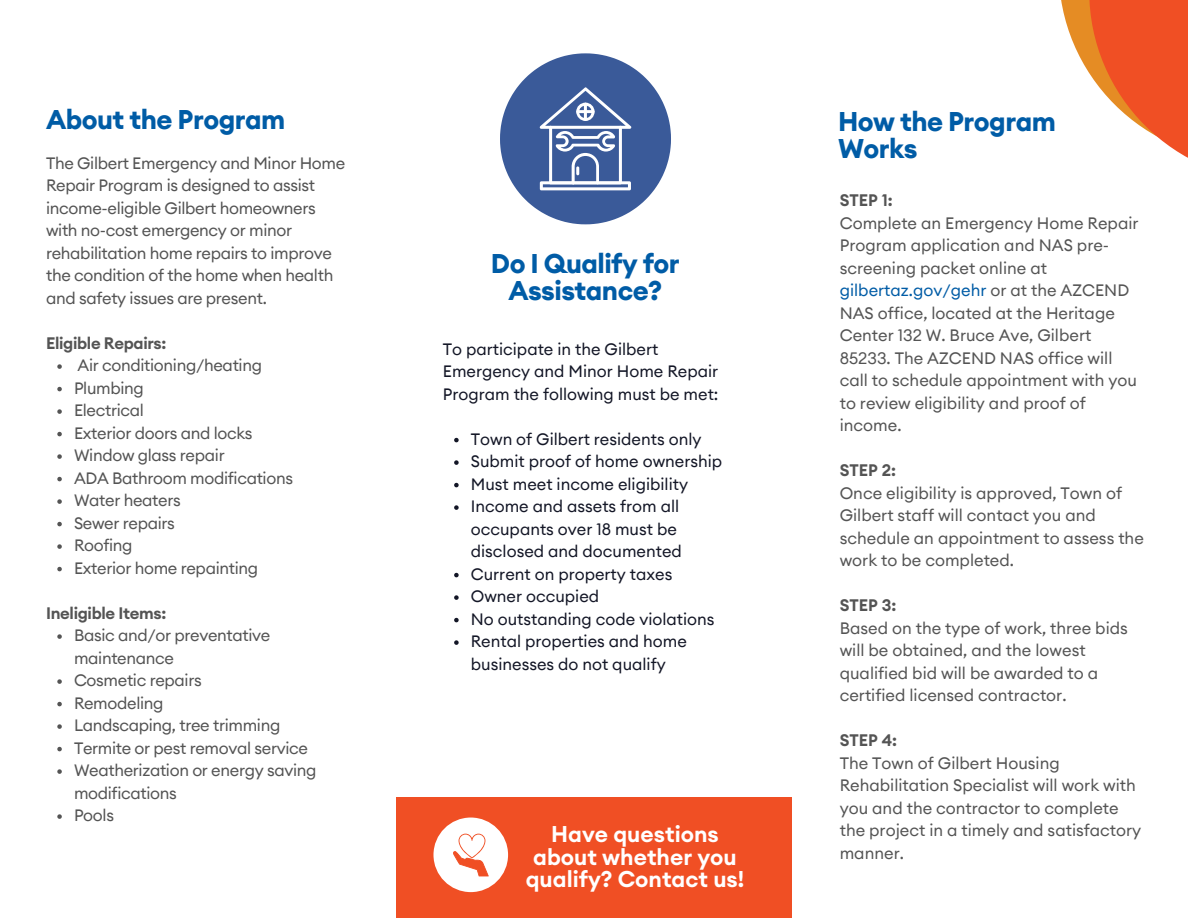
<style>
.page{position:relative;width:1188px;height:918px;background:#fff}
.page>*{position:absolute;margin:0;border:0;box-sizing:border-box;transform-origin:0 0}
.t1{font:700 27px/27px "Euclid Circular A";letter-spacing:-.02em;color:#005ca6}
.t2{font:600 22.5px/22.5px "Euclid Circular A";color:#fff;text-align:center}
.t3{font:16.5px/22.5px "Euclid Circular A";color:#545454}
.t4{font:16.5px/22.5px "Euclid Circular A";letter-spacing:-.02em;color:#545454}
.t5{font:16.5px/22.5px "Euclid Circular A";color:#131626}
.t6{font:600 16.5px "Euclid Circular A";letter-spacing:-.02em;color:#545454}
.s1{color:#005ca6}
</style>
<div class="page">
<svg style="left:1061px;top:0;width:127px;height:158px"></svg>
<svg style="left:500px;top:53px;width:171px;height:171px"></svg>
<svg style="left:454px;top:438px;width:5px;height:4px"></svg>
<svg style="left:454px;top:460px;width:5px;height:5px"></svg>
<svg style="left:454px;top:483px;width:5px;height:4px"></svg>
<svg style="left:454px;top:505px;width:5px;height:5px"></svg>
<svg style="left:454px;top:573px;width:5px;height:4px"></svg>
<svg style="left:454px;top:595px;width:5px;height:5px"></svg>
<svg style="left:454px;top:618px;width:5px;height:4px"></svg>
<svg style="left:454px;top:640px;width:5px;height:5px"></svg>
<div style="left:396px;top:797px;width:396px;height:121px;background:#f04f24"></div>
<svg style="left:57px;top:364px;width:5px;height:5px"></svg>
<svg style="left:57px;top:387px;width:5px;height:4px"></svg>
<svg style="left:57px;top:409px;width:5px;height:5px"></svg>
<svg style="left:57px;top:432px;width:5px;height:4px"></svg>
<svg style="left:57px;top:454px;width:5px;height:5px"></svg>
<svg style="left:57px;top:477px;width:5px;height:4px"></svg>
<svg style="left:57px;top:499px;width:5px;height:5px"></svg>
<svg style="left:57px;top:522px;width:5px;height:4px"></svg>
<svg style="left:57px;top:544px;width:5px;height:5px"></svg>
<svg style="left:57px;top:567px;width:5px;height:4px"></svg>
<svg style="left:57px;top:634px;width:5px;height:5px"></svg>
<svg style="left:57px;top:679px;width:5px;height:5px"></svg>
<svg style="left:57px;top:702px;width:5px;height:4px"></svg>
<svg style="left:57px;top:724px;width:5px;height:5px"></svg>
<svg style="left:57px;top:747px;width:5px;height:4px"></svg>
<svg style="left:57px;top:769px;width:5px;height:5px"></svg>
<svg style="left:57px;top:814px;width:5px;height:5px"></svg>
<div style="left:433px;top:818px;width:75px;height:74px;background:#fff;border-radius:50%"></div>
<svg style="left:453px;top:834px;width:36px;height:42px"></svg>
<h1 class="t1" style="left:46px;top:107px;width:241px">About the Program</h1>
<p class="t4" style="left:46px;top:152px;width:301px">The Gilbert Emergency and Minor Home Repair Program is designed to assist income-eligible Gilbert homeowners with no-cost emergency or minor rehabilitation home repairs to improve the condition of the home when health and safety issues are present.</p>
<p class="t6" style="left:46px;top:335px;width:122px">Eligible Repairs:</p>
<p class="t4" style="left:74px;top:355px;width:221px">Air conditioning/heating<br>Plumbing<br>Electrical<br>Exterior doors and locks<br>Window glass repair<br>ADA Bathroom modifications<br>Water heaters<br>Sewer repairs<br>Roofing<br>Exterior home repainting</p>
<p class="t6" style="left:46px;top:605px;width:122px">Ineligible Items:</p>
<p class="t4" style="left:74px;top:625px;width:244px">Basic and/or preventative maintenance<br>Cosmetic repairs<br>Remodeling<br>Landscaping, tree trimming<br>Termite or pest removal service<br>Weatherization or energy saving modifications<br>Pools</p>
<h1 class="t1" style="left:491px;top:251px;width:190px;text-align:center">Do I Qualify for<br>Assistance?</h1>
<p class="t5" style="left:443px;top:338px;width:277px">To participate in the Gilbert<br>Emergency and Minor Home Repair<br>Program the following must be met:</p>
<p class="t5" style="left:471px;top:428px;width:253px">Town of Gilbert residents only<br>Submit proof of home ownership<br>Must meet income eligibility<br>Income and assets from all occupants over 18 must be disclosed and documented<br>Current on property taxes<br>Owner occupied<br>No outstanding code violations<br>Rental properties and home businesses do not qualify</p>
<h2 class="t2" style="left:526px;top:824px;width:220px">Have questions about whether you qualify? Contact us!</h2>
<h1 class="t1" style="left:838px;top:109px;width:219px">How the Program<br>Works</h1>
<p class="t6" style="left:840px;top:193px;width:55px">STEP 1:</p>
<p class="t3" style="left:840px;top:212px;width:300px">Complete an Emergency Home Repair<br>Program application and NAS pre&shy;screening packet online at <span class="s1">gilbertaz.gov/gehr</span> or at the AZCEND<br>NAS office, located at the Heritage<br>Center 132 W. Bruce Ave, Gilbert<br>85233. The AZCEND NAS office will call to schedule appointment with you to review eligibility and proof of income.</p>
<p class="t6" style="left:840px;top:463px;width:58px">STEP 2:</p>
<p class="t3" style="left:840px;top:482px;width:306px">Once eligibility is approved, Town of<br>Gilbert staff will contact you and schedule an appointment to assess the work to be completed.</p>
<p class="t6" style="left:840px;top:598px;width:58px">STEP 3:</p>
<p class="t3" style="left:840px;top:617px;width:290px">Based on the type of work, three bids will be obtained, and the lowest qualified bid will be awarded to a certified licensed contractor.</p>
<p class="t6" style="left:840px;top:733px;width:59px">STEP 4:</p>
<p class="t3" style="left:840px;top:752px;width:303px">The Town of Gilbert Housing<br>Rehabilitation Specialist will work with you and the contractor to complete the project in a timely and satisfactory manner.</p>
</div>
